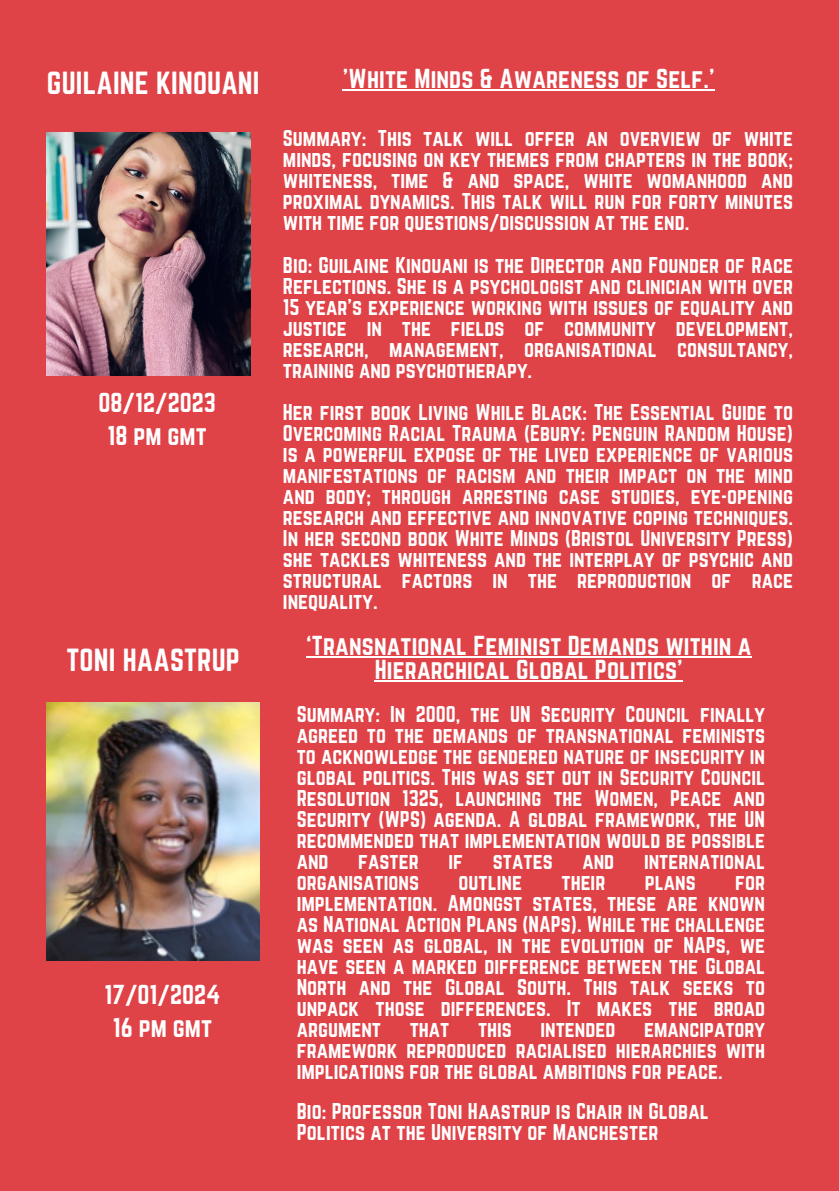
<style>
.page{position:relative;width:839px;height:1191px;background:#fff}
.page>*{position:absolute;margin:0;border:0;box-sizing:border-box;transform-origin:0 0}
.t1{font:28px "Norwester";letter-spacing:.005em;color:#fff}
.t2{font:24px/33px "Norwester";letter-spacing:.005em;color:#fff;text-align:center}
.t3{font:20px/21px "Norwester";color:#fff;text-align:justify}
</style>
<div class="page">
<div style="left:0;top:0;width:838px;height:1191px;background:#df4247"></div>
<img style="left:46px;top:132px;width:204px;height:243px">
<hr style="left:343px;top:90px;width:372px;height:1px;background:#fff">
<img style="left:46px;top:703px;width:213px;height:258px">
<hr style="left:306px;top:656px;width:445px;height:2px;background:#fff">
<hr style="left:375px;top:680px;width:308px;height:2px;background:#fff">
<p class="t1" style="left:47px;top:66px;width:214px">GUILAINE KINOUANI</p>
<p class="t2" style="left:343px;top:62px;width:373px">'White Minds &amp; Awareness of Self.'</p>
<p class="t2" style="left:98px;top:386px;width:119px">08/12/2023<br>18 pm gmt</p>
<p class="t1" style="left:67px;top:643px;width:175px">TONI HAASTRUP</p>
<p class="t2" style="left:105px;top:977px;width:117px">17/01/2024</p>
<p class="t2" style="left:113px;top:1010px;width:101px">16 pm gmt</p>
<p class="t3" style="left:283px;top:127px;width:511px">Summary: This talk will offer an overview of white minds, focusing on key themes from chapters in the book; whiteness, time &amp; and space, white womanhood and proximal dynamics. This talk will run for forty minutes with time for questions/discussion at the end.</p>
<p class="t3" style="left:283px;top:254px;width:511px">Bio: Guilaine Kinouani is the Director and Founder of Race Reflections. She is a psychologist and clinician with over 15 year's experience working with issues of equality and justice in the fields of community development, research, management, organisational consultancy, training and psychotherapy.</p>
<p class="t3" style="left:283px;top:401px;width:511px">Her first book Living While Black: The Essential Guide to Overcoming Racial Trauma (Ebury: Penguin Random House) is a powerful expose of the lived experience of various manifestations of racism and their impact on the mind and body; through arresting case studies, eye-opening research and effective and innovative coping techniques.<br>In her second book White Minds (Bristol University Press) she tackles whiteness and the interplay of psychic and structural factors in the reproduction of race inequality.</p>
<p class="t2" style="left:306px;top:633px;width:446px;line-height:24px">‘Transnational Feminist Demands within a<br>Hierarchical Global Politics'</p>
<p class="t3" style="left:297px;top:703px;width:470px">Summary: In 2000, the UN Security Council finally agreed to the demands of transnational feminists to acknowledge the gendered nature of insecurity in global politics. This was set out in Security Council Resolution 1325, launching the Women, Peace and Security (WPS) agenda. A global framework, the UN recommended that implementation would be possible and</p>
<p class="t3" style="left:358px;top:850px;width:62px">faster</p>
<p class="t3" style="left:448px;top:850px;width:16px">if</p>
<p class="t3" style="left:493px;top:850px;width:61px">states</p>
<p class="t3" style="left:582px;top:850px;width:33px">and</p>
<p class="t3" style="left:644px;top:850px;width:123px">international</p>
<p class="t3" style="left:297px;top:871px;width:124px">organisations</p>
<p class="t3" style="left:458px;top:871px;width:65px">outline</p>
<p class="t3" style="left:561px;top:871px;width:45px">their</p>
<p class="t3" style="left:644px;top:871px;width:52px">plans</p>
<p class="t3" style="left:297px;top:871px;width:470px;text-indent:438px">for implementation. Amongst states, these are known as National Action Plans (NAPs). While the challenge was seen as global, in the evolution of NAPs, we have seen a marked difference between the Global North and the Global South. This talk seeks to unpack those differences. It makes the broad argument</p>
<p class="t3" style="left:297px;top:1018px;width:470px;text-indent:347px">emancipatory framework reproduced racialised hierarchies with implications for the global ambitions for peace.</p>
<p class="t3" style="left:297px;top:1101px;width:413px">Bio: Professor Toni Haastrup is Chair in Global<br>Politics at the University of Manchester</p>
<p class="t3" style="left:409px;top:1018px;width:41px">that</p>
<p class="t3" style="left:478px;top:1018px;width:35px">this</p>
<p class="t3" style="left:540px;top:1018px;width:76px">intended</p>
</div>
